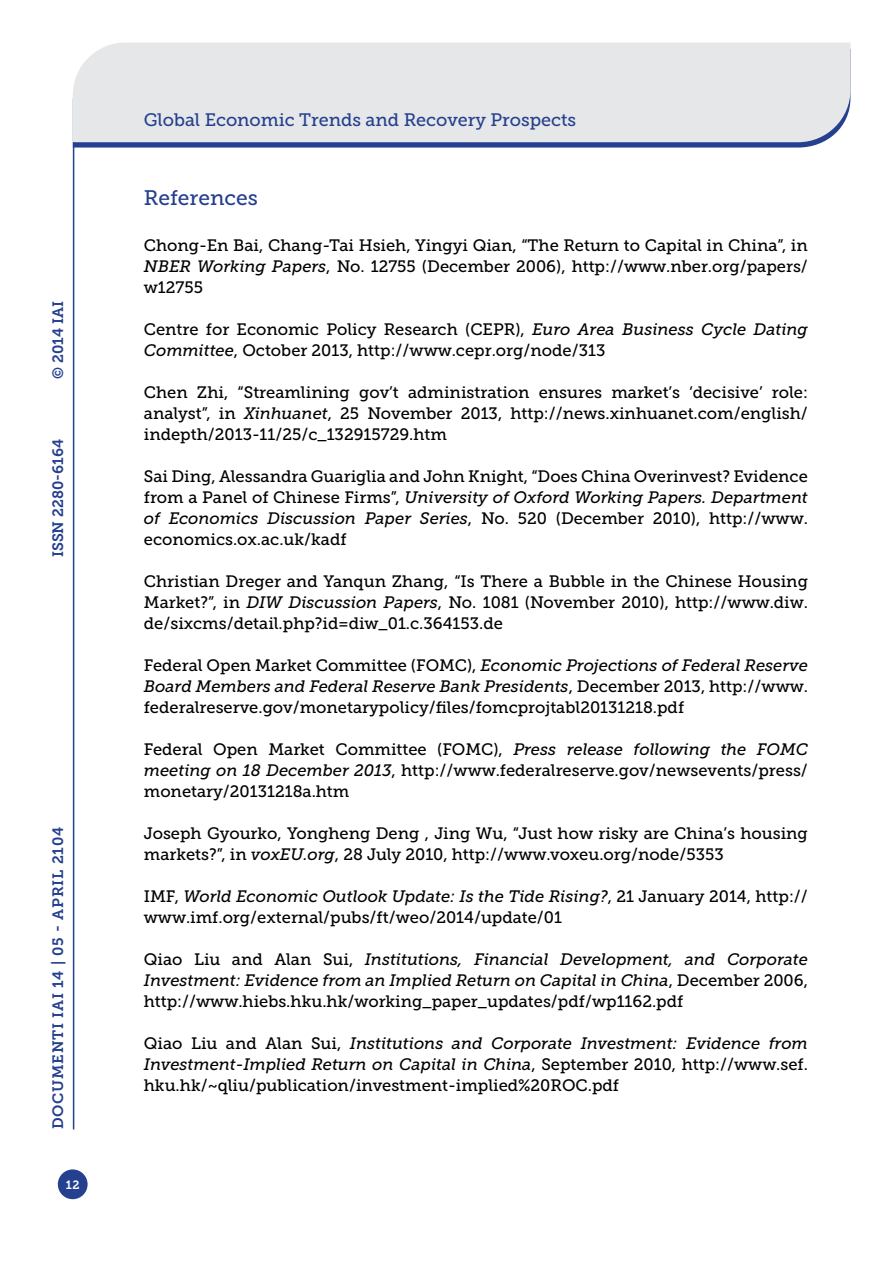
<style>
.page{position:relative;width:893px;height:1263px;background:#fff}
.page>*{position:absolute;margin:0;border:0;box-sizing:border-box;transform-origin:0 0}
.t1{font:21px "Museo Slab 500";color:#25408f}
.t2{font:18px "Museo Slab 500";color:#25408f}
.t3{font:16.5px/21px "Museo Slab 500";color:#000;text-align:justify}
.t4{font:italic 16.5px/21px "Museo Slab 500";color:#000;text-align:justify}
.t5{font:15px "Museo Slab 700";letter-spacing:.05em;color:#25408f}
.t6{font:15px "Museo Slab 700";color:#25408f}
.t7{font:12px "Museo Slab 700";color:#fff}
.s1{font-style:italic}
.s2{font-style:normal}
</style>
<div class="page">
<svg style="left:74px;top:142px;width:749px;height:6px;fill:#25408f"></svg>
<div style="left:73px;top:43px;width:777px;height:99px;background:#e6e7e8"></div>
<div style="left:58px;top:1169px;width:30px;height:30px;background:#25408f;border-radius:50%"></div>
<hr style="left:73px;top:142px;width:1px;height:987px;background:#25408f">
<p class="t5" style="left:50px;top:379px;width:79px;rotate:-90deg">© 2014 IAI</p>
<p class="t6" style="left:50px;top:557px;width:120px;rotate:-90deg">ISSN 2280-6164</p>
<p class="t5" style="left:50px;top:1129px;width:304px;rotate:-90deg">DOCUMENTI IAI 14 | 05 - April 2104</p>
<p class="t7" style="left:66px;top:1178px;width:15px">12</p>
<p class="t2" style="left:144px;top:110px;width:434px">Global Economic Trends and Recovery Prospects</p>
<p class="t1" style="left:144px;top:186px;width:115px">References</p>
<p class="t3" style="left:144px;top:235px;width:666px">Chong-En Bai, Chang-Tai Hsieh, Yingyi Qian, “The Return to Capital in China”, in <span class="s1">NBER Working Papers</span>, No. 12755 (December 2006), http://www.nber.org/papers/ w12755</p>
<p class="t3" style="left:144px;top:319px;width:666px">Centre for Economic Policy Research (CEPR), <span class="s1">Euro Area Business Cycle Dating<br>Committee</span>, October 2013, http://www.cepr.org/node/313</p>
<p class="t3" style="left:144px;top:382px;width:666px">Chen Zhi, “Streamlining gov’t administration ensures market’s ‘decisive’ role: analyst”, in <span class="s1">Xinhuanet</span>, 25 November 2013, http://news.xinhuanet.com/english/ indepth/2013-11/25/c_132915729.htm</p>
<p class="t3" style="left:144px;top:466px;width:665px">Sai Ding, Alessandra Guariglia and John Knight, “Does China Overinvest? Evidence from a Panel of Chinese Firms”, <span class="s1">University of Oxford Working Papers. Department of Economics Discussion Paper Series</span>, No. 520 (December 2010), http://www. economics.ox.ac.uk/kadf</p>
<p class="t3" style="left:144px;top:571px;width:666px">Christian Dreger and Yanqun Zhang, “Is There a Bubble in the Chinese Housing Market?”, in <span class="s1">DIW Discussion Papers</span>, No. 1081 (November 2010), http://www.diw. de/sixcms/detail.php?id=diw_01.c.364153.de</p>
<p class="t3" style="left:144px;top:655px;width:666px">Federal Open Market Committee (FOMC), <span class="s1">Economic Projections of Federal Reserve Board Members and Federal Reserve Bank Presidents</span>, December 2013, http://www. federalreserve.gov/monetarypolicy/files/fomcprojtabl20131218.pdf</p>
<p class="t3" style="left:144px;top:739px;width:666px">Federal Open Market Committee (FOMC), <span class="s1">Press release following the FOMC meeting on 18 December 2013</span>, http://www.federalreserve.gov/newsevents/press/ monetary/20131218a.htm</p>
<p class="t3" style="left:144px;top:823px;width:666px">Joseph Gyourko, Yongheng Deng , Jing Wu, “Just how risky are China’s housing markets?”, in <span class="s1">voxEU.org</span>, 28 July 2010, http://www.voxeu.org/node/5353</p>
<p class="t3" style="left:144px;top:886px;width:665px">IMF, <span class="s1">World Economic Outlook Update: Is the Tide Rising?</span>, 21 January 2014, http:// www.imf.org/external/pubs/ft/weo/2014/update/01</p>
<p class="t4" style="left:144px;top:949px;width:666px"><span class="s2">Qiao Liu and Alan Sui,</span> Institutions, Financial Development, and Corporate Investment: Evidence from an Implied Return on Capital in China<span class="s2">, December 2006, http://www.hiebs.hku.hk/working_paper_updates/pdf/wp1162.pdf</span></p>
<p class="t3" style="left:144px;top:1033px;width:666px">Qiao Liu and Alan Sui, <span class="s1">Institutions and Corporate Investment: Evidence from Investment-Implied Return on Capital in China</span>, September 2010, http://www.sef. hku.hk/~qliu/publication/investment-implied%20ROC.pdf</p>
</div>
